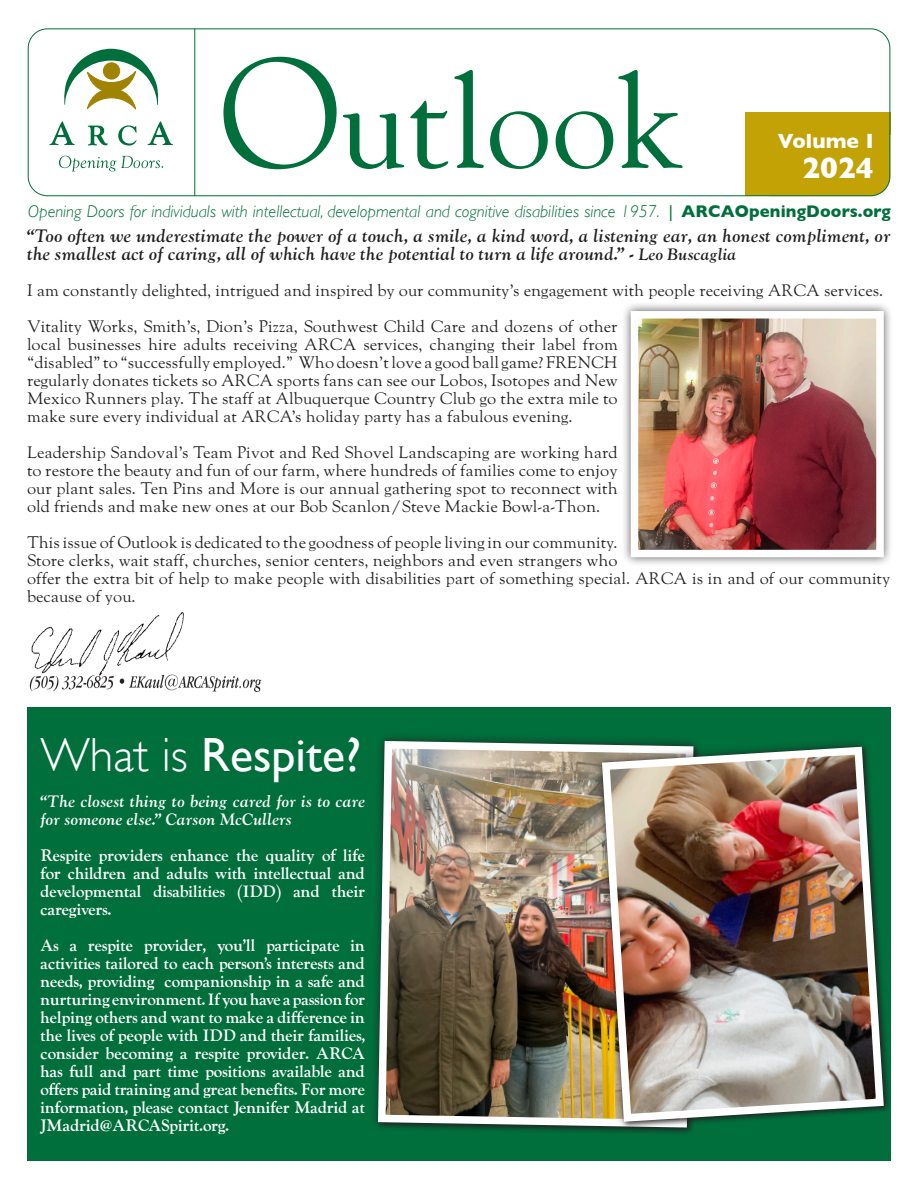
<style>
.page{position:relative;width:918px;height:1188px;background:#fff}
.page>*{position:absolute;margin:0;border:0;box-sizing:border-box;transform-origin:0 0}
.Body_Text{font:48px "Gill Sans";color:#fff}
.t1{font:700 30px "Gill Sans";color:#fff}
.t2{font:700 21px "Gill Sans";color:#fff}
.Body_Text-2{font:italic 700 18px/18px "LTC Goudy Oldstyle Pro";color:#231f20}
.t3{font:italic 300 17.1px "Gill Sans";color:#006f3c}
.Body_Text-3{font:16.5px/18px "LTC Goudy Oldstyle Pro";color:#231f20;text-align:justify}
.Body_Text-4{font:700 16.5px/18px "LTC Goudy Oldstyle Pro";color:#fff;text-align:justify}
.Body_Text-5{font:italic 700 16.5px/18px "LTC Goudy Oldstyle Pro";color:#fff}
.s1{font-weight:400}
.s2{font-weight:700;font-style:normal}
.s3{font-size:16.5px}
.s4{font-weight:300}
</style>
<div class="page">
<div style="left:751px;top:115px;width:139px;height:81px;background:#c2a205;border-radius:20px"></div>
<div style="left:751px;top:112px;width:139px;height:23px;background:#c2a205"></div>
<div style="left:745px;top:112px;width:24px;height:84px;background:#c2a205"></div>
<svg style="left:223px;top:57px;width:460px;height:112px"></svg>
<hr style="left:194px;top:28px;width:1px;height:168px;background:#006f3c">
<svg style="left:88px;top:126px;width:20px;height:20px"></svg>
<svg style="left:148px;top:121px;width:25px;height:24px"></svg>
<svg style="left:49px;top:121px;width:26px;height:24px"></svg>
<svg style="left:64px;top:49px;width:95px;height:60px"></svg>
<svg style="left:118px;top:125px;width:19px;height:21px"></svg>
<svg style="left:59px;top:156px;width:104px;height:15px"></svg>
<div style="left:28px;top:28px;width:862px;height:168px;border:1px solid #006f3c;border-radius:19px"></div>
<img style="left:29px;top:612px;width:233px;height:80px">
<div style="left:621px;top:301px;width:273px;height:266px;background:#231f20;opacity:.75"></div>
<img style="left:640px;top:320px;width:235px;height:228px">
<div style="left:631px;top:311px;width:253px;height:246px;border:8px solid #fff"></div>
<div style="left:27px;top:707px;width:864px;height:454px;background:#006f3c"></div>
<img style="left:374px;top:737px;width:218px;height:394px">
<img style="left:592px;top:740px;width:297px;height:392px">
<img style="left:598px;top:743px;width:290px;height:383px">
<p class="t2" style="left:778px;top:125px;width:97px">Volume I</p>
<p class="t1" style="left:802px;top:144px;width:73px">2024</p>
<p class="t3" style="left:28px;top:201px;width:865px">Opening Doors for individuals with intellectual, developmental and cognitive disabilities since 1957. <span class="s1">|</span> <span class="s2">ARCAOpeningDoors.org</span></p>
<p class="Body_Text-2" style="left:27px;top:227px;width:865px">“Too often we underestimate the power of a touch, a smile, a kind word, a listening ear, an honest compliment, or the smallest act of caring, all of which have the potential to turn a life around.” - <span class="s3">Leo Buscaglia</span></p>
<p class="Body_Text-3" style="left:27px;top:282px;width:858px">I am constantly delighted, intrigued and inspired by our community’s engagement with people receiving ARCA services.</p>
<p class="Body_Text-3" style="left:27px;top:318px;width:592px">Vitality Works, Smith’s, Dion’s Pizza, Southwest Child Care and dozens of other local businesses hire adults receiving ARCA services, changing their label from “disabled” to “successfully employed.” Who doesn’t love a good ball game? FRENCH regularly donates tickets so ARCA sports fans can see our Lobos, Isotopes and New Mexico Runners play. The staff at Albuquerque Country Club go the extra mile to make sure every individual at ARCA’s holiday party has a fabulous evening.</p>
<p class="Body_Text-3" style="left:27px;top:444px;width:592px">Leadership Sandoval’s Team Pivot and Red Shovel Landscaping are working hard to restore the beauty and fun of our farm, where hundreds of families come to enjoy our plant sales. Ten Pins and More is our annual gathering spot to reconnect with old friends and make new ones at our Bob Scanlon/Steve Mackie Bowl-a-Thon.</p>
<p class="Body_Text-3" style="left:27px;top:534px;width:865px;text-align:left">This issue of Outlook is dedicated to the goodness of people living in our community.<br>Store clerks, wait staff, churches, senior centers, neighbors and even strangers who<br>offer the extra bit of help to make people with disabilities part of something special. ARCA is in and of our community because of you.</p>
<p class="Body_Text" style="left:40px;top:726px;width:322px"><span class="s4">What is</span> Respite?</p>
<p class="Body_Text-5" style="left:40px;top:792px;width:326px">“The closest thing to being cared for is to care for someone else.” Carson McCullers</p>
<p class="Body_Text-4" style="left:40px;top:847px;width:326px">Respite providers enhance the quality of life for children and adults with intellectual and developmental disabilities (IDD) and their caregivers.</p>
<p class="Body_Text-4" style="left:40px;top:937px;width:326px">As a respite provider, you’ll participate in activities tailored to each person’s interests and needs, providing companionship in a safe and nurturing environment. If you have a passion for helping others and want to make a difference in the lives of people with IDD and their families, consider becoming a respite provider. ARCA has full and part time positions available and offers paid training and great benefits. For more information, please contact Jennifer Madrid at JMadrid@ARCASpirit.org.</p>
</div>
